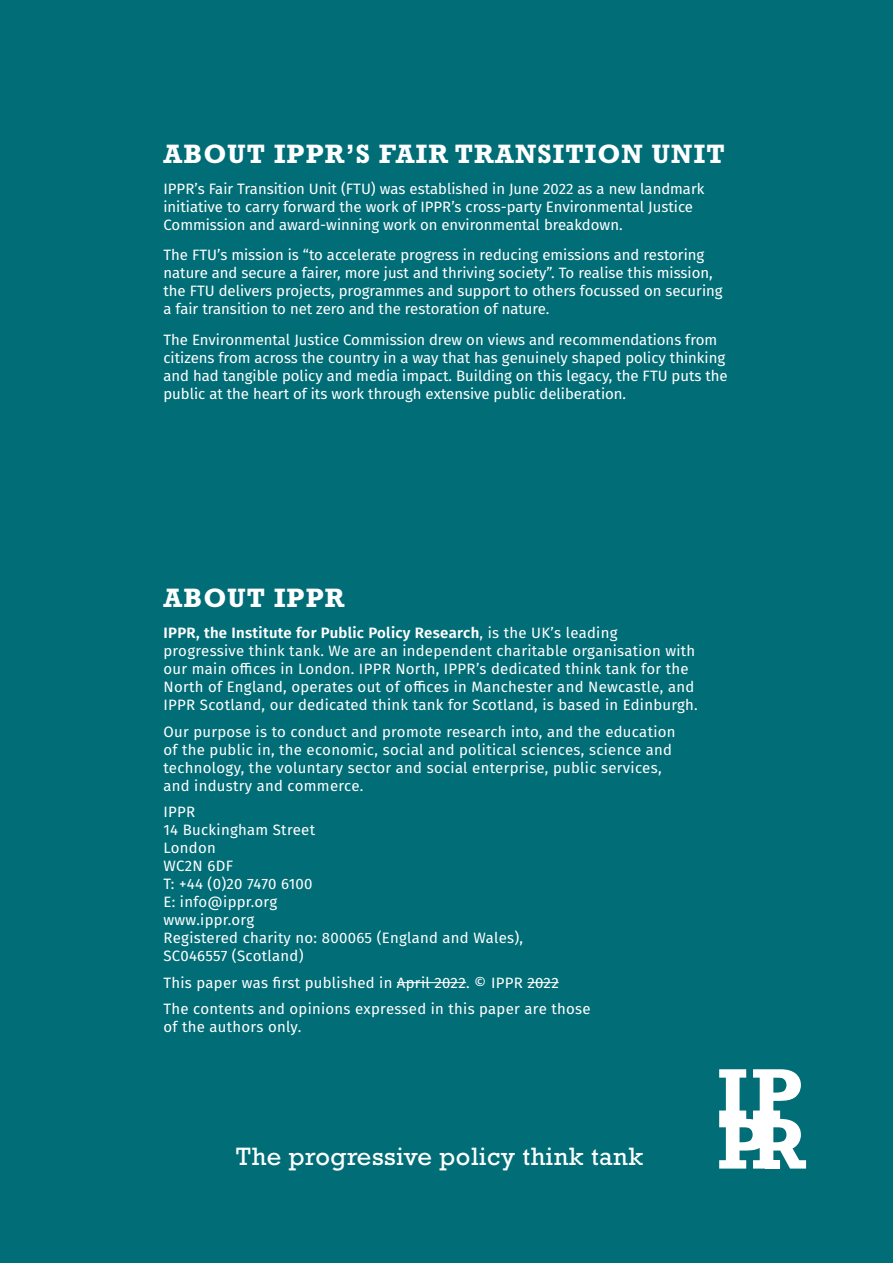
<style>
.page{position:relative;width:893px;height:1263px;background:#006d77}
.page>*{position:absolute;margin:0;border:0;box-sizing:border-box;transform-origin:0 0}
.t1{font:700 27px "Rockwell Std";letter-spacing:.04em;color:#fff}
.t2{font:25.5px "Rockwell Std";letter-spacing:.02em;color:#fff}
.t3{font:15px/18px "Fira Sans";letter-spacing:.02em;color:#fff}
.t4{font:15px/18px "Fira Sans";color:#fff}
.s1{font-weight:600}
</style>
<div class="page">
<hr style="left:397px;top:982px;width:69px;height:1px;background:#fff">
<hr style="left:527px;top:982px;width:32px;height:1px;background:#fff">
<svg style="left:719px;top:1069px;width:87px;height:99px"></svg>
<h1 class="t1" style="left:163px;top:138px;width:563px">ABOUT IPPR’S FAIR TRANSITION UNIT</h1>
<p class="t4" style="left:163px;top:179px;width:542px">IPPR’s Fair Transition Unit (FTU) was established in June 2022 as a new landmark initiative to carry forward the work of IPPR’s cross-party Environmental Justice<br>Commission and award-winning work on environmental breakdown.</p>
<p class="t4" style="left:163px;top:246px;width:561px">The FTU’s mission is “to accelerate progress in reducing emissions and restoring nature and secure a fairer, more just and thriving society”. To realise this mission, the FTU delivers projects, programmes and support to others focussed on securing a fair transition to net zero and the restoration of nature.</p>
<p class="t4" style="left:163px;top:331px;width:566px">The Environmental Justice Commission drew on views and recommendations from citizens from across the country in a way that has genuinely shaped policy thinking and had tangible policy and media impact. Building on this legacy, the FTU puts the public at the heart of its work through extensive public deliberation.</p>
<h1 class="t1" style="left:163px;top:582px;width:183px">ABOUT IPPR</h1>
<p class="t3" style="left:163px;top:623px;width:536px"><span class="s1">IPPR, the Institute for Public Policy Research</span>, is the UK’s leading progressive think tank. We are an independent charitable organisation with our main offices in London. IPPR North, IPPR’s dedicated think tank for the North of England, operates out of offices in Manchester and Newcastle, and IPPR Scotland, our dedicated think tank for Scotland, is based in Edinburgh.</p>
<p class="t3" style="left:163px;top:722px;width:514px">Our purpose is to conduct and promote research into, and the education of the public in, the economic, social and political sciences, science and technology, the voluntary sector and social enterprise, public services, and industry and commerce.</p>
<p class="t3" style="left:163px;top:802px;width:361px">IPPR<br>14 Buckingham Street<br>London<br>WC2N 6DF<br>T: +44 (0)20 7470 6100<br>E: info@ippr.org<br>www.ippr.org<br>Registered charity no: 800065 (England and Wales),<br>SC046557 (Scotland)</p>
<p class="t3" style="left:163px;top:969px;width:429px;line-height:26.5px">This paper was first published in April 2022. © IPPR 2022<br>The contents and opinions expressed in this paper are those</p>
<p class="t3" style="left:163px;top:1017px;width:139px">of the authors only.</p>
<h2 class="t2" style="left:236px;top:1141px;width:408px">The progressive policy think tank</h2>
</div>
